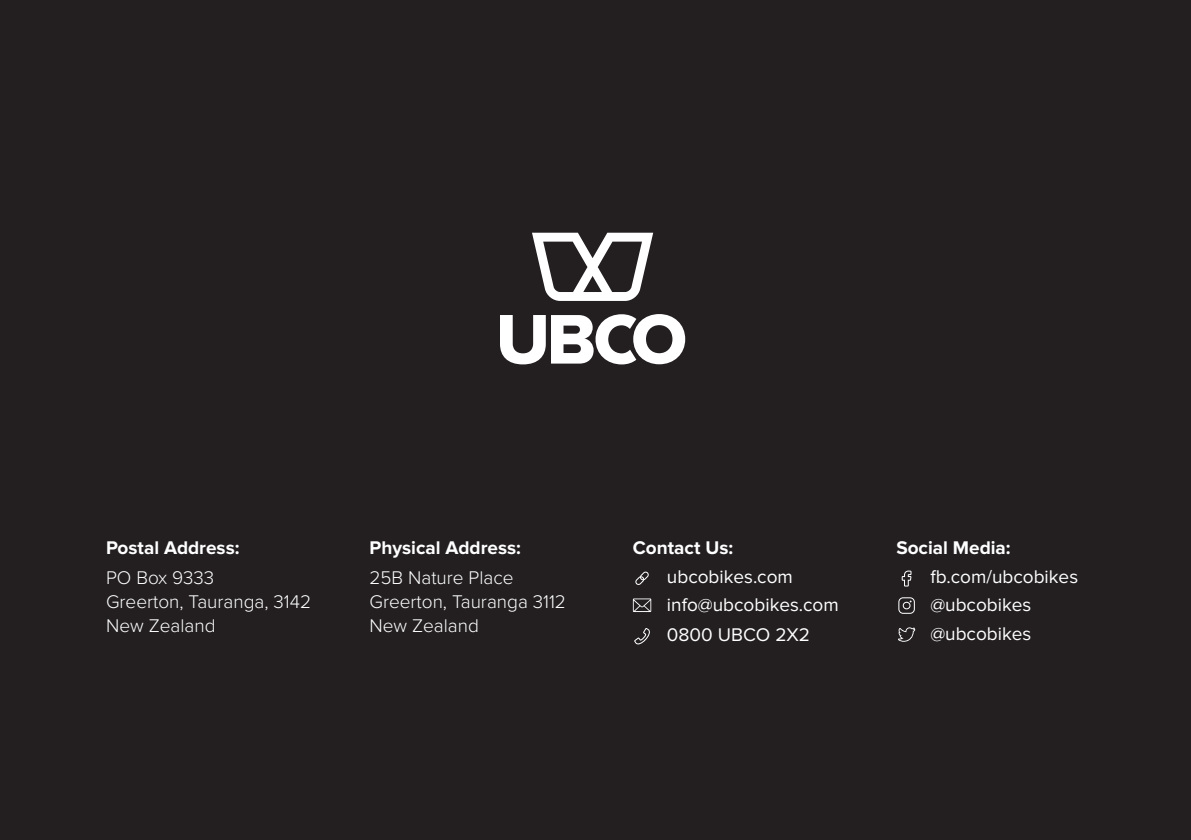
<style>
.page{position:relative;width:1191px;height:840px;background:#fff}
.page>*{position:absolute;margin:0;border:0;box-sizing:border-box;transform-origin:0 0}
.t1{font:300 19px/24px "Proxima Nova";color:#fff}
.t2{font:19px/29px "Proxima Nova";color:#fff}
.t3{font:700 19px "Proxima Nova";color:#fff}
</style>
<div class="page">
<div style="left:0;top:0;width:1191px;height:839px;background:#231f20"></div>
<svg style="left:500px;top:314px;width:185px;height:50px"></svg>
<svg style="left:532px;top:232px;width:121px;height:69px"></svg>
<svg style="left:898px;top:597px;width:17px;height:16px"></svg>
<svg style="left:898px;top:627px;width:17px;height:14px"></svg>
<svg style="left:901px;top:570px;width:10px;height:16px"></svg>
<svg style="left:635px;top:571px;width:14px;height:14px"></svg>
<svg style="left:633px;top:598px;width:18px;height:13px"></svg>
<svg style="left:634px;top:628px;width:16px;height:17px"></svg>
<p class="t3" style="left:106px;top:536px;width:135px">Postal Address:</p>
<p class="t1" style="left:106px;top:565px;width:206px">PO Box 9333<br>Greerton, Tauranga, 3142<br>New Zealand</p>
<p class="t3" style="left:369px;top:536px;width:153px">Physical Address:</p>
<p class="t1" style="left:369px;top:565px;width:198px">25B Nature Place<br>Greerton, Tauranga 3112<br>New Zealand</p>
<p class="t3" style="left:633px;top:536px;width:102px">Contact Us:</p>
<p class="t2" style="left:667px;top:562px;width:173px">ubcobikes.com info@ubcobikes.com<br>0800 UBCO 2X2</p>
<p class="t3" style="left:896px;top:536px;width:116px">Social Media:</p>
<p class="t2" style="left:930px;top:562px;width:149px;line-height:28.4px">fb.com/ubcobikes @ubcobikes @ubcobikes</p>
</div>
